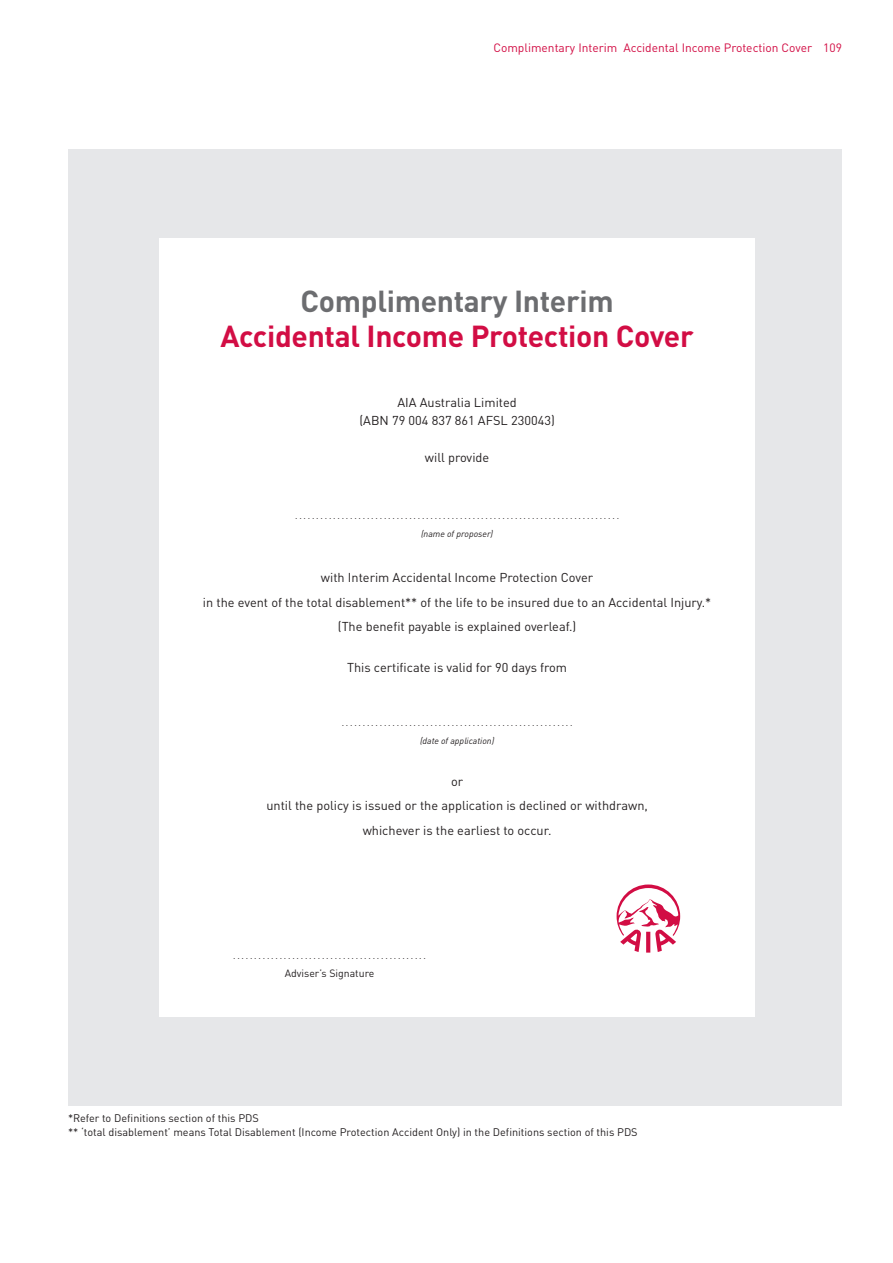
<style>
.page{position:relative;width:893px;height:1263px;background:#fff}
.page>*{position:absolute;margin:0;border:0;box-sizing:border-box;transform-origin:0 0}
.t1{font:700 30px "DINOT";letter-spacing:-.01em;color:#d20d44}
.t2{font:700 30px "DINOT";letter-spacing:-.01em;color:#6c6d70}
.t3{font:12.75px/24.5px "DINOT";color:#231f20;text-align:center}
.t4{font:12px "DINOT";color:#d20d44}
.t5{font:10.8px/13.2px "DINOT";color:#231f20}
.t6{font:10.5px "DINOT";color:#231f20}
.t7{font:9px "DINOT";color:#231f20}
.t8{font:italic 9px "DINOT";color:#231f20}
</style>
<div class="page">
<div style="left:68px;top:149px;width:774px;height:957px;background:#e6e7e9"></div>
<div style="left:159px;top:238px;width:596px;height:778px;background:#fff"></div>
<svg style="left:617px;top:884px;width:63px;height:68px"></svg>
<p class="t4" style="left:493px;top:40px;width:350px">Complimentary Interim Accidental Income Protection Cover 109</p>
<h1 class="t2" style="left:301px;top:282px;width:315px">Complimentary Interim</h1>
<h1 class="t1" style="left:220px;top:316px;width:475px">Accidental Income Protection Cover</h1>
<p class="t3" style="left:359px;top:393px;width:197px;line-height:18px">AIA Australia Limited<br>(ABN 79 004 837 861 AFSL 230043)</p>
<p class="t3" style="left:425px;top:445px;width:66px">will provide</p>
<p class="t7" style="left:295px;top:510px;width:325px">.............................................................................</p>
<p class="t8" style="left:421px;top:528px;width:74px">(name of proposer)</p>
<p class="t3" style="left:203px;top:565px;width:510px">with Interim Accidental Income Protection Cover<br>in the event of the total disablement** of the life to be insured due to an Accidental Injury.* (The benefit payable is explained overleaf.)</p>
<p class="t3" style="left:347px;top:655px;width:222px">This certificate is valid for 90 days from</p>
<p class="t7" style="left:342px;top:718px;width:232px">.......................................................</p>
<p class="t8" style="left:420px;top:736px;width:76px">(date of application)</p>
<p class="t3" style="left:266px;top:769px;width:383px">or<br>until the policy is issued or the application is declined or withdrawn, whichever is the earliest to occur.</p>
<p class="t7" style="left:233px;top:950px;width:194px">..............................................</p>
<p class="t6" style="left:285px;top:966px;width:91px">Adviser’s Signature</p>
<p class="t5" style="left:68px;top:1112px;width:571px">*Refer to Definitions section of this PDS<br>** ‘total disablement’ means Total Disablement (Income Protection Accident Only) in the Definitions section of this PDS</p>
</div>
